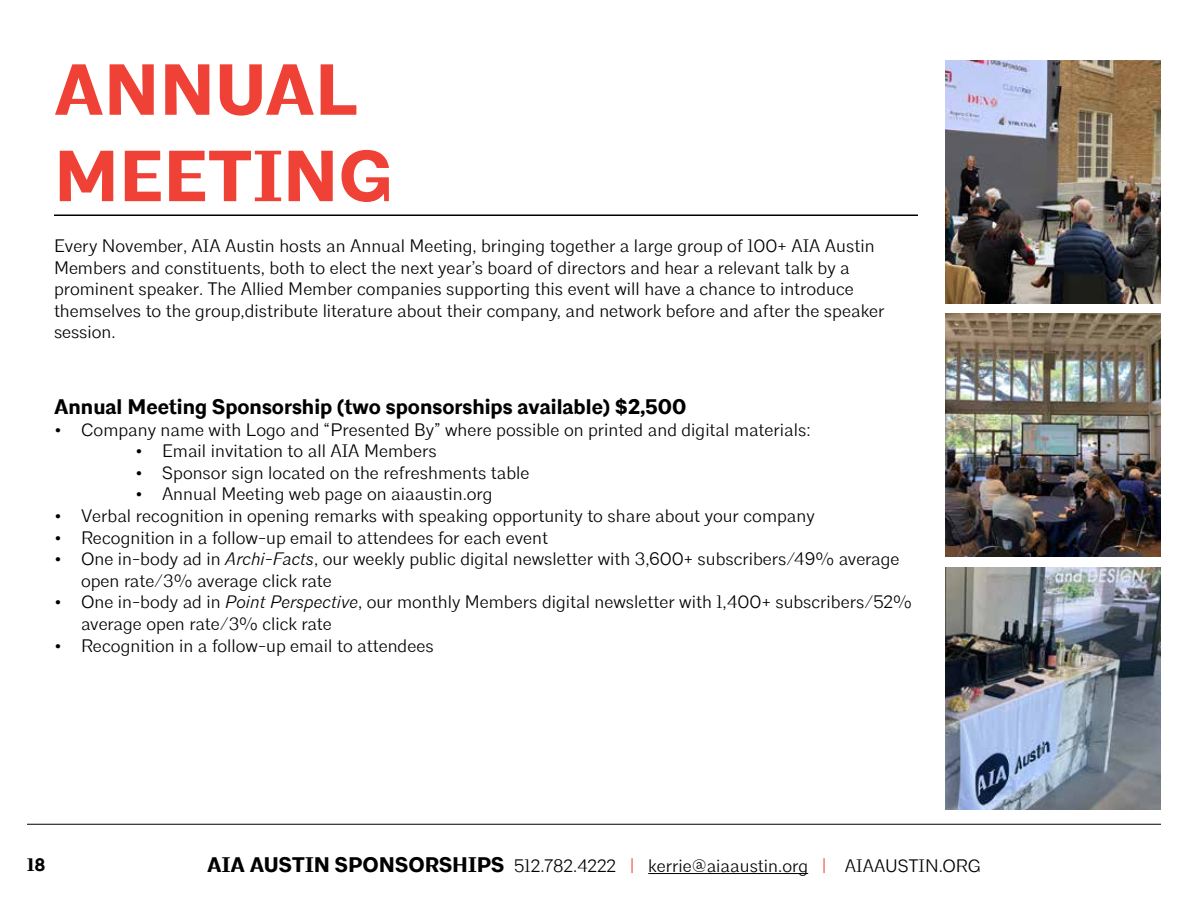
<style>
.page{position:relative;width:1188px;height:918px;background:#fff}
.page>*{position:absolute;margin:0;border:0;box-sizing:border-box;transform-origin:0 0}
.t1{font:700 72px/86.4px "Architype";color:#ef4135}
.t2{font:700 21px "Architype";color:#000}
.t3{font:300 18px/21.6px "Architype";color:#000}
.t4{font:700 18px "Architype";color:#000}
.s1{font-style:italic}
.s2{font-weight:700;font-size:21px}
.s3{color:#ef4135}
</style>
<div class="page">
<hr style="left:27px;top:824px;width:1134px;height:1px;background:#000">
<hr style="left:648px;top:873px;width:160px;height:1px;background:#000">
<hr style="left:54px;top:214px;width:864px;height:2px;background:#000">
<img style="left:945px;top:61px;width:216px;height:243px">
<img style="left:945px;top:314px;width:216px;height:243px">
<img style="left:945px;top:567px;width:216px;height:243px">
<h1 class="t1" style="left:54px;top:49px;width:340px">ANNUAL<br>MEETING</h1>
<p class="t3" style="left:54px;top:235px;width:832px">Every November, AIA Austin hosts an Annual Meeting, bringing together a large group of 100+ AIA Austin Members and constituents, both to elect the next year’s board of directors and hear a relevant talk by a prominent speaker. The Allied Member companies supporting this event will have a chance to introduce themselves to the group,distribute literature about their company, and network before and after the speaker session.</p>
<p class="t2" style="left:54px;top:394px;width:634px">Annual Meeting Sponsorship (two sponsorships available) $2,500</p>
<p class="t3" style="left:54px;top:419px;width:759px">• Company name with Logo and “Presented By” where possible on printed and digital materials:</p>
<p class="t3" style="left:135px;top:441px;width:303px">• Email invitation to all AIA Members</p>
<p class="t3" style="left:135px;top:462px;width:396px">• Sponsor sign located on the refreshments table</p>
<p class="t3" style="left:135px;top:484px;width:359px">• Annual Meeting web page on aiaaustin.org</p>
<p class="t3" style="left:54px;top:505px;width:762px">• Verbal recognition in opening remarks with speaking opportunity to share about your company</p>
<p class="t3" style="left:54px;top:527px;width:495px">• Recognition in a follow-up email to attendees for each event</p>
<p class="t3" style="left:81px;top:549px;width:820px;text-indent:-27px">• One in-body ad in <span class="s1">Archi-Facts</span>, our weekly public digital newsletter with 3,600+ subscribers/49% average open rate/3% average click rate</p>
<p class="t3" style="left:81px;top:592px;width:832px;text-indent:-27px">• One in-body ad in <span class="s1">Point Perspective</span>, our monthly Members digital newsletter with 1,400+ subscribers/52% average open rate/3% click rate</p>
<p class="t3" style="left:54px;top:635px;width:381px">• Recognition in a follow-up email to attendees</p>
<p class="t4" style="left:27px;top:854px;width:20px">18</p>
<p class="t3" style="left:207px;top:855px;width:775px"><span class="s2">AIA AUSTIN SPONSORSHIPS</span> 512.782.4222 <span class="s3">|</span> kerrie@aiaaustin.org <span class="s3">|</span> AIAAUSTIN.ORG</p>
</div>
